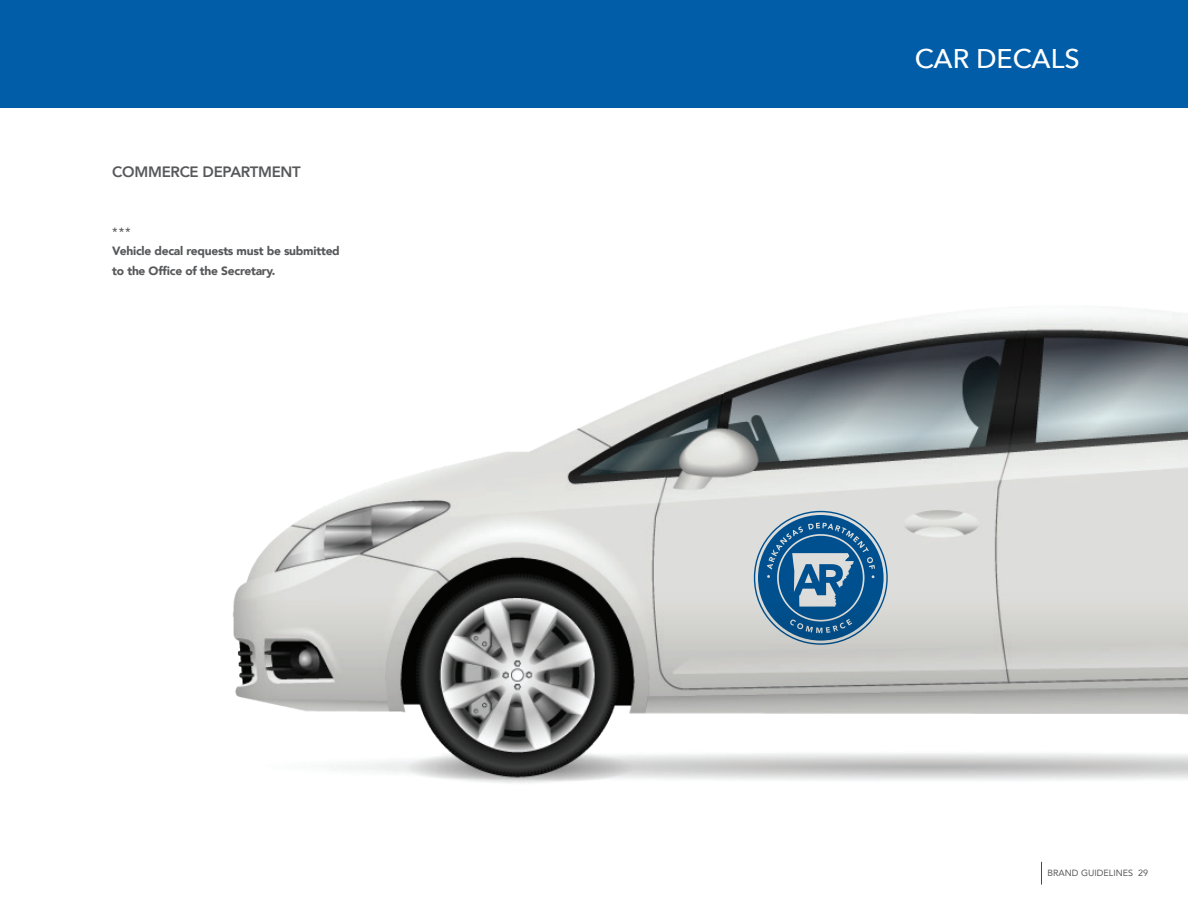
<style>
.page{position:relative;width:1188px;height:918px;background:#fff}
.page>*{position:absolute;margin:0;border:0;box-sizing:border-box;transform-origin:0 0}
.t1{font:500 27px "Avenir Next";color:#fff}
.t2{font:800 15px "Avenir";letter-spacing:-.02em;color:#57585a}
.t3{font:900 12px/19.5px "Avenir";letter-spacing:-.02em;color:#57585a}
.t4{font:500 12px "Avenir";color:#57585a}
.t5{font:9px "Avenir";color:#57585a}
</style>
<div class="page">
<svg style="left:1041px;top:862px;width:1px;height:23px"></svg>
<div style="left:0;top:0;width:1188px;height:108px;background:#015da7"></div>
<img style="left:232px;top:310px;width:956px;height:474px">
<svg style="left:754px;top:511px;width:134px;height:134px;background:#5b89ab"></svg>
<p class="t2" style="left:112px;top:160px;width:190px">COMMERCE DEPARTMENT</p>
<p class="t4" style="left:112px;top:221px;width:20px">***</p>
<p class="t3" style="left:112px;top:241px;width:229px">Vehicle decal requests must be submitted to the Office of the Secretary.</p>
<h1 class="t1" style="left:915px;top:35px;width:167px">CAR DECALS</h1>
<p class="t5" style="left:1047px;top:866px;width:102px">BRAND GUIDELINES 29</p>
</div>
